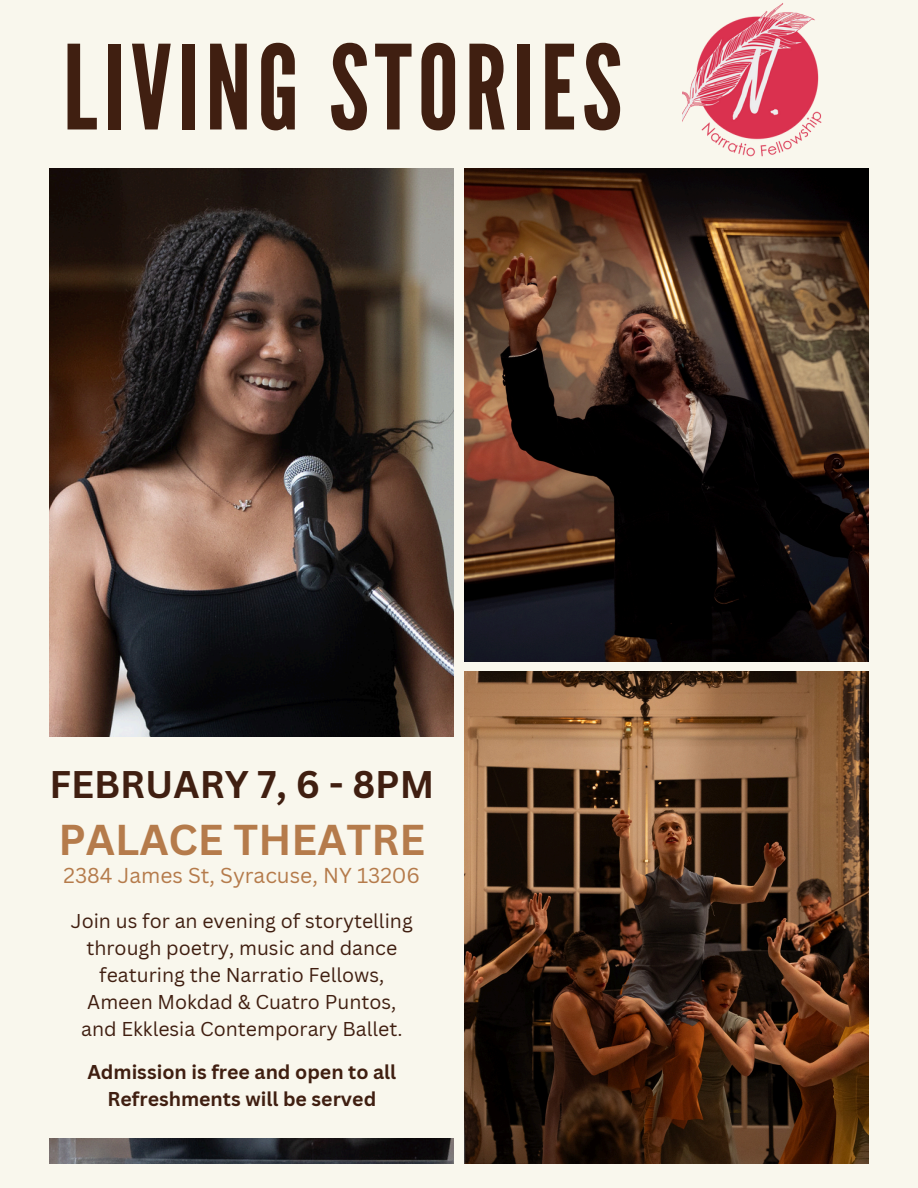
<style>
.page{position:relative;width:918px;height:1188px;background:#f9f7ed}
.page>*{position:absolute;margin:0;border:0;box-sizing:border-box;transform-origin:0 0}
.t1{font:116.7px "League Gothic";letter-spacing:.05em;color:#401f11}
.t2{font:700 42px "Canva Sans";color:#b57b4b}
.t3{font:700 37.5px "Canva Sans";color:#401f11}
.t4{font:21px "Canva Sans";color:#b57b4b}
.t5{font:19.5px/27px "Canva Sans";color:#401f11;text-align:center}
.t6{font:700 19.5px/27px "Canva Sans";color:#401f11;text-align:center}
</style>
<div class="page">
<img style="left:465px;top:672px;width:403px;height:491px">
<img style="left:465px;top:169px;width:403px;height:493px">
<img style="left:49px;top:169px;width:404px;height:994px">
<div style="left:0;top:737px;width:459px;height:401px;background:#f9f7ed"></div>
<img style="left:683px;top:3px;width:139px;height:154px">
<p class="t1" style="left:63px;top:20px;width:561px">LIVING STORIES</p>
<h1 class="t3" style="left:49px;top:758px;width:386px">FEBRUARY 7, 6 - 8PM</h1>
<p class="t2" style="left:58px;top:810px;width:368px">PALACE THEATRE</p>
<p class="t4" style="left:64px;top:861px;width:358px">2384 James St, Syracuse, NY 13206</p>
<h3 class="t5" style="left:71px;top:907px;width:343px">Join us for an evening of storytelling through poetry, music and dance featuring the Narratio Fellows, Ameen Mokdad &amp; Cuatro Puntos, and Ekklesia Contemporary Ballet.</h3>
<h2 class="t6" style="left:87px;top:1058px;width:310px">Admission is free and open to all<br>Refreshments will be served</h2>
</div>
